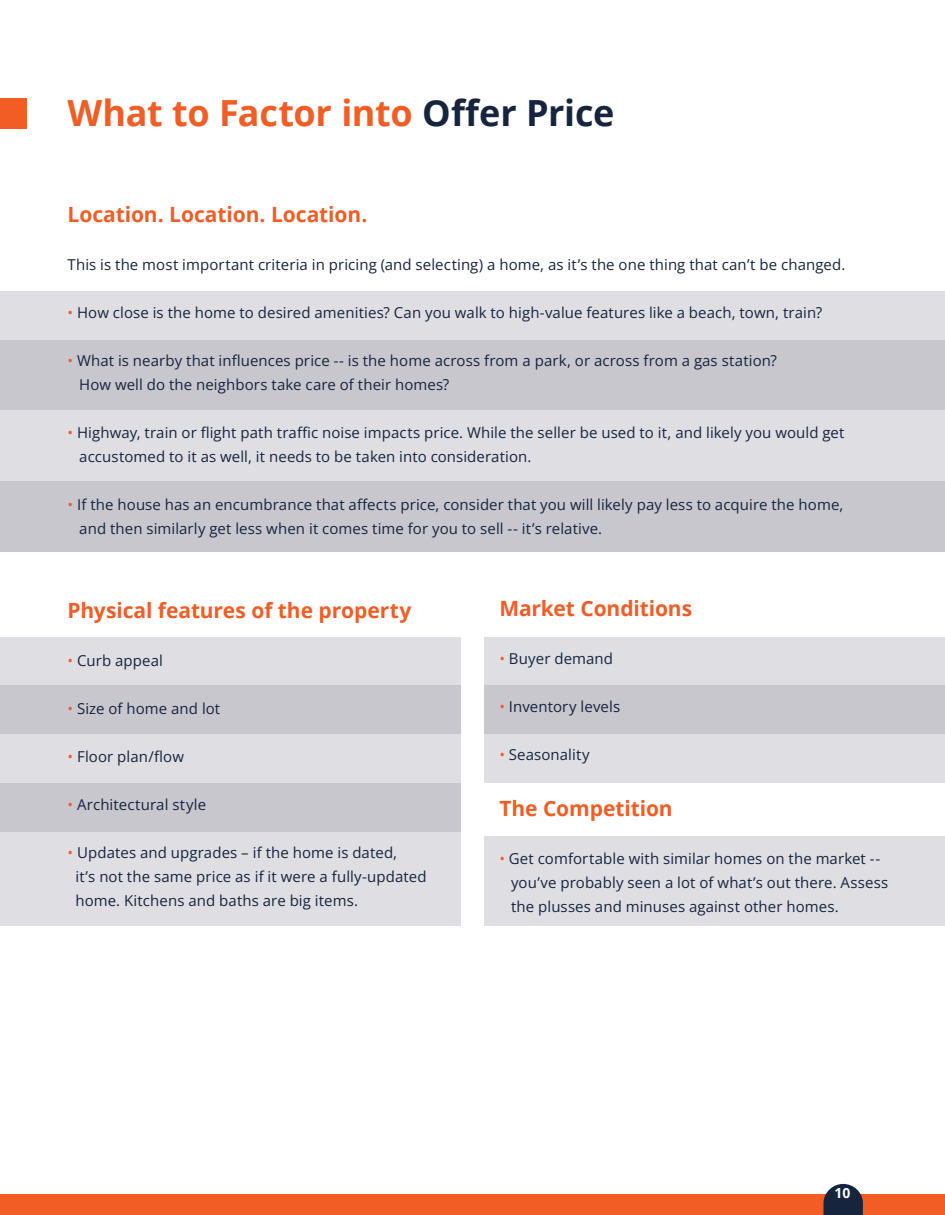
<style>
.page{position:relative;width:945px;height:1215px;background:#fff}
.page>*{position:absolute;margin:0;border:0;box-sizing:border-box;transform-origin:0 0}
.t1{font:700 36px "Open Sans";letter-spacing:-.01em;color:#f15d24}
.t2{font:700 21px "Open Sans";letter-spacing:-.005em;color:#f15d24}
.t3{font:15px/24px "Open Sans";letter-spacing:.005em;color:#16243d}
.t4{font:700 13.95px "Open Sans";color:#fff}
.s1{color:#16243d}
.s2{color:#f15d24}
</style>
<div class="page">
<div style="left:0;top:1195px;width:945px;height:20px;background:#f15d24"></div>
<svg style="left:824px;top:1184px;width:39px;height:31px"></svg>
<div style="left:0;top:481px;width:945px;height:71px;background:#c8c7ce"></div>
<div style="left:0;top:291px;width:945px;height:49px;background:#dfdfe3"></div>
<div style="left:0;top:637px;width:461px;height:49px;background:#dfdfe3"></div>
<div style="left:0;top:686px;width:461px;height:48px;background:#c8c7ce"></div>
<div style="left:0;top:734px;width:461px;height:49px;background:#dfdfe3"></div>
<div style="left:0;top:832px;width:461px;height:94px;background:#dfdfe3"></div>
<div style="left:0;top:783px;width:461px;height:49px;background:#c8c7ce"></div>
<div style="left:484px;top:637px;width:461px;height:49px;background:#dfdfe3"></div>
<div style="left:484px;top:686px;width:461px;height:48px;background:#c8c7ce"></div>
<div style="left:484px;top:734px;width:461px;height:49px;background:#dfdfe3"></div>
<div style="left:0;top:340px;width:945px;height:70px;background:#c8c7ce"></div>
<div style="left:0;top:410px;width:945px;height:71px;background:#dfdfe3"></div>
<div style="left:0;top:98px;width:27px;height:31px;background:#f15d24"></div>
<div style="left:484px;top:836px;width:461px;height:90px;background:#dfdfe3"></div>
<h1 class="t1" style="left:68px;top:98px;width:548px">What to Factor into <span class="s1">Offer Price</span></h1>
<h2 class="t2" style="left:68px;top:200px;width:301px">Location. Location. Location.</h2>
<p class="t3" style="left:68px;top:252px;width:779px">This is the most important criteria in pricing (and selecting) a home, as it’s the one thing that can’t be changed.</p>
<p class="t3" style="left:68px;top:302px;width:756px"><span class="s2">ï</span> How close is the home to desired amenities? Can you walk to high-value features like a beach, town, train?</p>
<p class="t3" style="left:79px;top:348px;width:699px;text-indent:-12px"><span class="s2">ï</span> What is nearby that influences price -- is the home across from a park, or across from a gas station?<br>How well do the neighbors take care of their homes?</p>
<p class="t3" style="left:79px;top:420px;width:767px;text-indent:-12px"><span class="s2">ï</span> Highway, train or flight path traffic noise impacts price. While the seller be used to it, and likely you would get accustomed to it as well, it needs to be taken into consideration.</p>
<p class="t3" style="left:79px;top:492px;width:766px;text-indent:-12px"><span class="s2">ï</span> If the house has an encumbrance that affects price, consider that you will likely pay less to acquire the home, and then similarly get less when it comes time for you to sell -- it’s relative.</p>
<h2 class="t2" style="left:68px;top:602px;width:345px">Physical features of the property</h2>
<p class="t3" style="left:68px;top:650px;width:97px"><span class="s2">ï</span> Curb appeal</p>
<p class="t3" style="left:68px;top:698px;width:154px"><span class="s2">ï</span> Size of home and lot</p>
<p class="t3" style="left:68px;top:744px;width:118px"><span class="s2">ï</span> Floor plan/flow</p>
<p class="t3" style="left:68px;top:794px;width:140px"><span class="s2">ï</span> Architectural style</p>
<p class="t3" style="left:75px;top:840px;width:353px;text-indent:-8px"><span class="s2">ï</span> Updates and upgrades – if the home is dated,<br>it’s not the same price as if it were a fully-updated home. Kitchens and baths are big items.</p>
<h2 class="t2" style="left:499px;top:594px;width:194px">Market Conditions</h2>
<p class="t3" style="left:499px;top:648px;width:115px"><span class="s2">ï</span> Buyer demand</p>
<p class="t3" style="left:499px;top:696px;width:122px"><span class="s2">ï</span> Inventory levels</p>
<p class="t3" style="left:499px;top:744px;width:92px"><span class="s2">ï</span> Seasonality</p>
<h2 class="t2" style="left:499px;top:799px;width:175px">The Competition</h2>
<p class="t3" style="left:511px;top:848px;width:379px;text-indent:-12px"><span class="s2">ï</span> Get comfortable with similar homes on the market -- you’ve probably seen a lot of what’s out there. Assess the plusses and minuses against other homes.</p>
<p class="t4" style="left:835px;top:1188px;width:17px">10</p>
</div>
